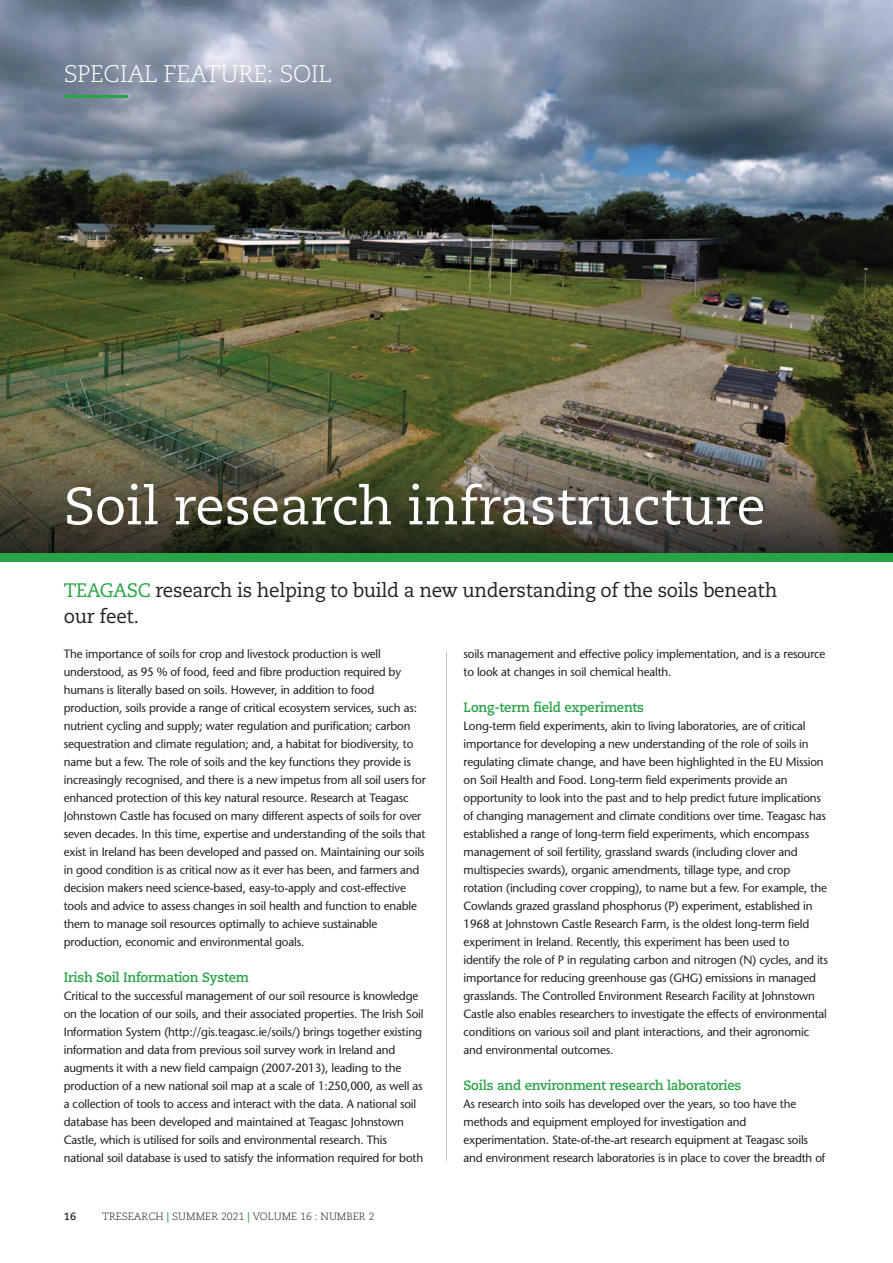
<style>
.page{position:relative;width:893px;height:1263px;background:#fff}
.page>*{position:absolute;margin:0;border:0;box-sizing:border-box;transform-origin:0 0}
.t1{font:52.5px "Caecilia";color:#fff}
.t2{font:300 24px "Caecilia";letter-spacing:-.015em;color:#fff}
.t3{font:19.5px/25.5px "Caecilia";letter-spacing:-.015em;color:#231f20}
.t4{font:700 13.5px "Caecilia";letter-spacing:-.015em;color:#29a347}
.t5{font:12px/18px "Stone Sans";letter-spacing:-.015em;color:#231f20}
.t6{font:300 10.5px "Caecilia";color:#231f20}
.t7{font:700 10.5px "Caecilia";color:#231f20}
.s1{color:#29a347}
.s2{font-weight:700;color:#29a347}
</style>
<div class="page">
<img style="left:0;top:0;width:893px;height:553px">
<div style="left:0;top:553px;width:893px;height:8px;background:#29a347"></div>
<hr style="left:446px;top:651px;width:1px;height:510px;background:#cecac5">
<hr style="left:64px;top:95px;width:64px;height:2px;background:#29a347">
<p class="t2" style="left:64px;top:64px;width:270px">SPECIAL FEATURE: SOIL</p>
<p class="t1" style="left:64px;top:484px;width:703px">Soil research infrastructure</p>
<p class="t3" style="left:64px;top:579px;width:715px"><span class="s1">TEAGASC</span> research is helping to build a new understanding of the soils beneath our feet.</p>
<p class="t5" style="left:64px;top:646px;width:363px">The importance of soils for crop and livestock production is well understood, as 95 % of food, feed and fibre production required by humans is literally based on soils. However, in addition to food production, soils provide a range of critical ecosystem services, such as: nutrient cycling and supply; water regulation and purification; carbon sequestration and climate regulation; and, a habitat for biodiversity, to name but a few. The role of soils and the key functions they provide is increasingly recognised, and there is a new impetus from all soil users for enhanced protection of this key natural resource. Research at Teagasc Johnstown Castle has focused on many different aspects of soils for over seven decades. In this time, expertise and understanding of the soils that exist in Ireland has been developed and passed on. Maintaining our soils in good condition is as critical now as it ever has been, and farmers and decision makers need science-based, easy-to-apply and cost-effective tools and advice to assess changes in soil health and function to enable them to manage soil resources optimally to achieve sustainable production, economic and environmental goals.</p>
<p class="t4" style="left:64px;top:971px;width:187px">Irish Soil Information System</p>
<p class="t5" style="left:64px;top:988px;width:361px">Critical to the successful management of our soil resource is knowledge on the location of our soils, and their associated properties. The Irish Soil Information System (http://gis.teagasc.ie/soils/) brings together existing information and data from previous soil survey work in Ireland and augments it with a new field campaign (2007-2013), leading to the production of a new national soil map at a scale of 1:250,000, as well as a collection of tools to access and interact with the data. A national soil database has been developed and maintained at Teagasc Johnstown Castle, which is utilised for soils and environmental research. This national soil database is used to satisfy the information required for both</p>
<p class="t7" style="left:64px;top:1212px;width:14px">16</p>
<p class="t6" style="left:102px;top:1212px;width:274px">TRESEARCH <span class="s2">|</span> SUMMER 2021 <span class="s2">|</span> VOLUME 16 : NUMBER 2</p>
<p class="t5" style="left:463px;top:646px;width:363px">soils management and effective policy implementation, and is a resource to look at changes in soil chemical health.</p>
<p class="t4" style="left:463px;top:701px;width:182px">Long-term field experiments</p>
<p class="t5" style="left:463px;top:718px;width:366px">Long-term field experiments, akin to living laboratories, are of critical importance for developing a new understanding of the role of soils in regulating climate change, and have been highlighted in the EU Mission on Soil Health and Food. Long-term field experiments provide an opportunity to look into the past and to help predict future implications of changing management and climate conditions over time. Teagasc has established a range of long-term field experiments, which encompass management of soil fertility, grassland swards (including clover and multispecies swards), organic amendments, tillage type, and crop rotation (including cover cropping), to name but a few. For example, the Cowlands grazed grassland phosphorus (P) experiment, established in 1968 at Johnstown Castle Research Farm, is the oldest long-term field experiment in Ireland. Recently, this experiment has been used to identify the role of P in regulating carbon and nitrogen (N) cycles, and its importance for reducing greenhouse gas (GHG) emissions in managed grasslands. The Controlled Environment Research Facility at Johnstown Castle also enables researchers to investigate the effects of environmental conditions on various soil and plant interactions, and their agronomic and environmental outcomes.</p>
<p class="t4" style="left:463px;top:1079px;width:279px">Soils and environment research laboratories</p>
<p class="t5" style="left:463px;top:1096px;width:363px">As research into soils has developed over the years, so too have the methods and equipment employed for investigation and experimentation. State-of-the-art research equipment at Teagasc soils and environment research laboratories is in place to cover the breadth of</p>
</div>
